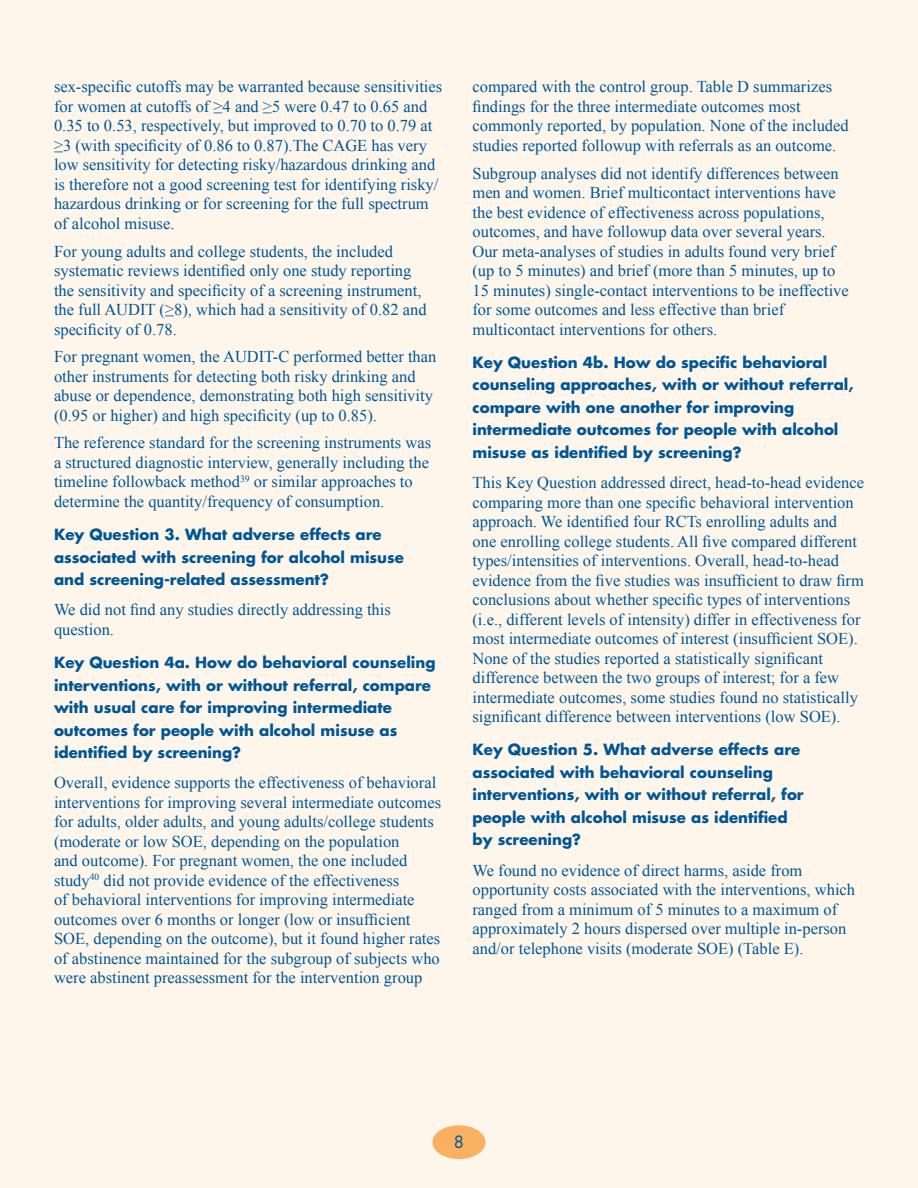
<style>
.page{position:relative;width:918px;height:1188px;background:#fff}
.page>*{position:absolute;margin:0;border:0;box-sizing:border-box;transform-origin:0 0}
.Text{font:16.5px/19.5px "Times New Roman";color:#005595}
.t1{font:16.5px "Futura Std";color:#005595}
.Head_Level_2{font:700 15px/22.5px "Futura Std";color:#005595}
</style>
<div class="page">
<div style="left:0;top:0;width:917px;height:1188px;background:#fef6eb"></div>
<div style="left:432px;top:1125px;width:54px;height:34px;background:#fab061;border-radius:50%"></div>
<p class="Text" style="left:54px;top:77px;width:390px">sex-specific cutoffs may be warranted because sensitivities for women at cutoffs of ≥4 and ≥5 were 0.47 to 0.65 and 0.35 to 0.53, respectively, but improved to 0.70 to 0.79 at ≥3 (with specificity of 0.86 to 0.87).The CAGE has very low sensitivity for detecting risky/hazardous drinking and is therefore not a good screening test for identifying risky/ hazardous drinking or for screening for the full spectrum of alcohol misuse.</p>
<p class="Text" style="left:54px;top:241px;width:374px">For young adults and college students, the included systematic reviews identified only one study reporting the sensitivity and specificity of a screening instrument, the full AUDIT (≥8), which had a sensitivity of 0.82 and specificity of 0.78.</p>
<p class="Text" style="left:54px;top:347px;width:384px">For pregnant women, the AUDIT-C performed better than other instruments for detecting both risky drinking and abuse or dependence, demonstrating both high sensitivity (0.95 or higher) and high specificity (up to 0.85).</p>
<p class="Text" style="left:54px;top:433px;width:379px">The reference standard for the screening instruments was a structured diagnostic interview, generally including the timeline followback method<sup>39</sup> or similar approaches to determine the quantity/frequency of consumption.</p>
<p class="Head_Level_2" style="left:54px;top:523px;width:352px">Key Question 3. What adverse effects are associated with screening for alcohol misuse and screening-related assessment?</p>
<p class="Text" style="left:54px;top:600px;width:338px">We did not find any studies directly addressing this question.</p>
<p class="Head_Level_2" style="left:54px;top:651px;width:383px">Key Question 4a. How do behavioral counseling interventions, with or without referral, compare with usual care for improving intermediate outcomes for people with alcohol misuse as identified by screening?</p>
<p class="Text" style="left:54px;top:773px;width:389px">Overall, evidence supports the effectiveness of behavioral interventions for improving several intermediate outcomes for adults, older adults, and young adults/college students (moderate or low SOE, depending on the population<br>and outcome). For pregnant women, the one included study<sup>40</sup> did not provide evidence of the effectiveness<br>of behavioral interventions for improving intermediate outcomes over 6 months or longer (low or insufficient SOE, depending on the outcome), but it found higher rates of abstinence maintained for the subgroup of subjects who were abstinent preassessment for the intervention group</p>
<p class="Text" style="left:472px;top:77px;width:378px">compared with the control group. Table D summarizes findings for the three intermediate outcomes most commonly reported, by population. None of the included studies reported followup with referrals as an outcome.</p>
<p class="Text" style="left:472px;top:163px;width:378px">Subgroup analyses did not identify differences between men and women. Brief multicontact interventions have the best evidence of effectiveness across populations, outcomes, and have followup data over several years.<br>Our meta-analyses of studies in adults found very brief (up to 5 minutes) and brief (more than 5 minutes, up to 15 minutes) single-contact interventions to be ineffective for some outcomes and less effective than brief multicontact interventions for others.</p>
<p class="Head_Level_2" style="left:472px;top:351px;width:383px">Key Question 4b. How do specific behavioral counseling approaches, with or without referral, compare with one another for improving intermediate outcomes for people with alcohol misuse as identified by screening?</p>
<p class="Text" style="left:472px;top:473px;width:393px">This Key Question addressed direct, head-to-head evidence comparing more than one specific behavioral intervention approach. We identified four RCTs enrolling adults and one enrolling college students. All five compared different types/intensities of interventions. Overall, head-to-head evidence from the five studies was insufficient to draw firm conclusions about whether specific types of interventions (i.e., different levels of intensity) differ in effectiveness for most intermediate outcomes of interest (insufficient SOE).<br>None of the studies reported a statistically significant difference between the two groups of interest; for a few intermediate outcomes, some studies found no statistically significant difference between interventions (low SOE).</p>
<p class="Head_Level_2" style="left:472px;top:738px;width:333px">Key Question 5. What adverse effects are associated with behavioral counseling interventions, with or without referral, for people with alcohol misuse as identified by screening?</p>
<p class="Text" style="left:472px;top:860px;width:384px">We found no evidence of direct harms, aside from opportunity costs associated with the interventions, which ranged from a minimum of 5 minutes to a maximum of approximately 2 hours dispersed over multiple in-person and/or telephone visits (moderate SOE) (Table E).</p>
<p class="t1" style="left:454px;top:1131px;width:12px">8</p>
</div>
